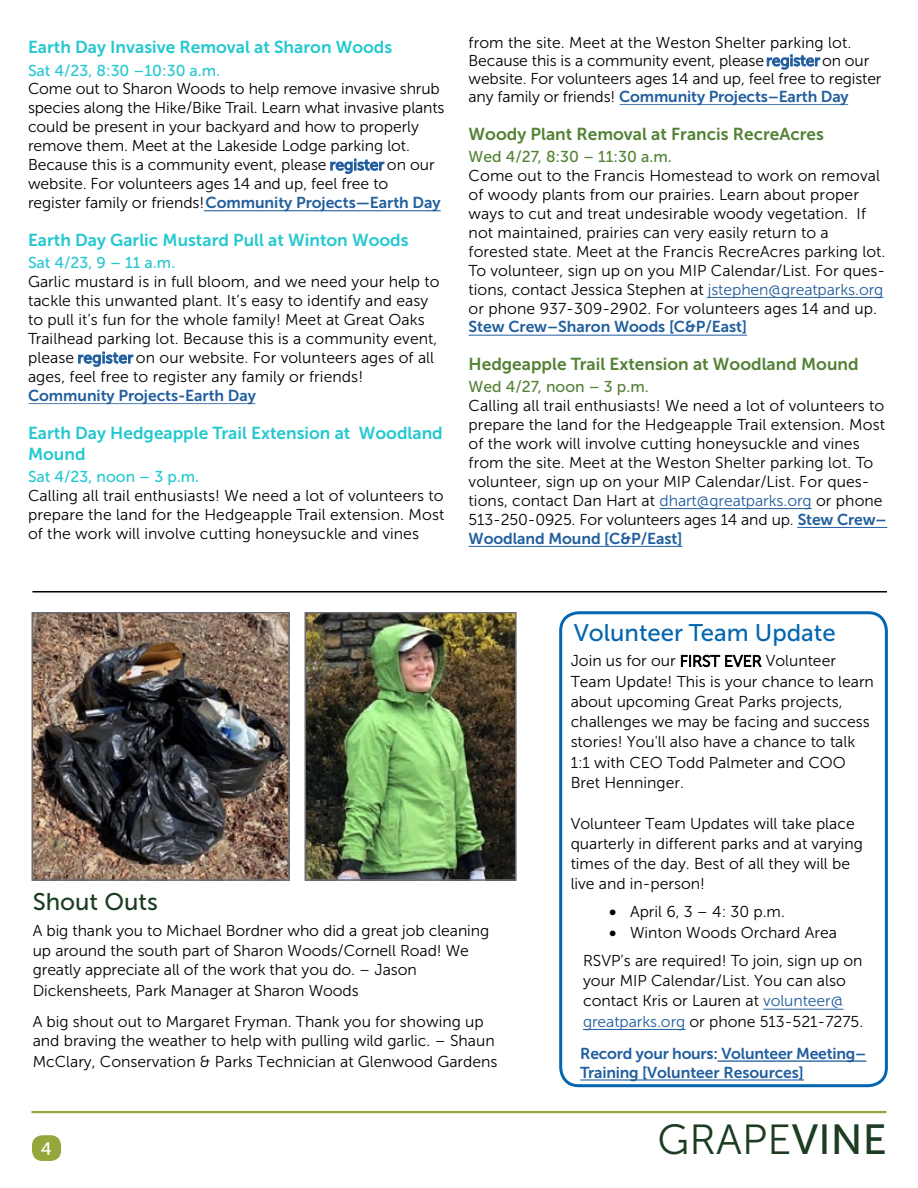
<style>
.page{position:relative;width:918px;height:1188px;background:#fff}
.page>*{position:absolute;margin:0;border:0;box-sizing:border-box;transform-origin:0 0}
.t1{font:42px "Museo Sans 300";letter-spacing:.005em;color:#1c3d21}
.t2{font:24px "Museo Sans 500";color:#0366b0}
.t3{font:24px "Museo Sans 500";color:#1c3d21}
.t4{font:18px "Museo Sans 500";color:#fff}
.t5{font:17.25px/20.7px "Museo Sans 700";color:#24c8d0}
.t6{font:17.25px "Museo Sans 700";color:#538135}
.t7{font:15.75px/18.9px "Museo Sans 300";color:#000}
.t8{font:15.75px/18.9px "Museo Sans 700";letter-spacing:-.005em;color:#215e9e}
.t9{font:15.75px "Museo Sans 500";color:#24c8d0}
.t10{font:15.75px "Museo Sans 500";color:#538135}
.s1{font-family:"Museo Sans 500";color:#215e9e}
.s2{font-family:"Museo Sans 300";color:#000}
.s3{color:#215e9e}
.s4{font-family:"Museo Sans 700";color:#215e9e}
.s5{font-family:"Museo Sans 500"}
</style>
<div class="page">
<hr style="left:32px;top:1111px;width:854px;height:2px;background:#96a63b">
<div style="left:32px;top:1135px;width:29px;height:26px;background:#96a63b;border-radius:10px"></div>
<hr style="left:29px;top:403px;width:226px;height:1px;background:#215e9e">
<hr style="left:204px;top:210px;width:237px;height:1px;background:#215e9e">
<hr style="left:469px;top:546px;width:213px;height:1px;background:#215e9e">
<hr style="left:797px;top:527px;width:90px;height:1px;background:#215e9e">
<hr style="left:660px;top:508px;width:152px;height:1px;background:#215e9e">
<hr style="left:469px;top:335px;width:278px;height:1px;background:#215e9e">
<hr style="left:708px;top:297px;width:175px;height:1px;background:#215e9e">
<hr style="left:620px;top:104px;width:228px;height:1px;background:#215e9e">
<img style="left:35px;top:615px;width:252px;height:263px">
<div style="left:32px;top:612px;width:258px;height:269px;border:2px solid #6d6e71"></div>
<hr style="left:32px;top:591px;width:855px;height:1px;background:#000">
<hr style="left:580px;top:1080px;width:224px;height:1px;background:#215e9e">
<hr style="left:718px;top:1061px;width:148px;height:1px;background:#215e9e">
<hr style="left:583px;top:1029px;width:102px;height:1px;background:#215e9e">
<hr style="left:763px;top:1009px;width:80px;height:1px;background:#215e9e">
<div style="left:559px;top:611px;width:329px;height:476px;border:3px solid #0366b0;border-radius:18px"></div>
<img style="left:307px;top:615px;width:207px;height:263px">
<div style="left:304px;top:612px;width:213px;height:269px;border:2px solid #6d6e71"></div>
<p class="t5" style="left:28px;top:37px;width:366px">Earth Day Invasive Removal at Sharon Woods</p>
<p class="t9" style="left:28px;top:62px;width:194px">Sat 4/23, 8:30 –10:30 a.m.</p>
<p class="t7" style="left:28px;top:80px;width:418px">Come out to Sharon Woods to help remove invasive shrub species along the Hike/Bike Trail. Learn what invasive plants could be present in your backyard and how to properly remove them. Meet at the Lakeside Lodge parking lot.<br>Because this is a community event, please <span class="s1">register</span> on our website. For volunteers ages 14 and up, feel free to</p>
<p class="t8" style="left:28px;top:193px;width:414px"><span class="s2">register family or friends!</span> Community Projects—Earth Day</p>
<p class="t5" style="left:28px;top:230px;width:382px">Earth Day Garlic Mustard Pull at Winton Woods</p>
<p class="t9" style="left:28px;top:254px;width:149px">Sat 4/23, 9 – 11 a.m.</p>
<p class="t7" style="left:28px;top:273px;width:413px">Garlic mustard is in full bloom, and we need your help to tackle this unwanted plant. It’s easy to identify and easy to pull it’s fun for the whole family! Meet at Great Oaks Trailhead parking lot. Because this is a community event, please <span class="s1">register</span> on our website. For volunteers ages of all ages, feel free to register any family or friends!</p>
<p class="t8" style="left:28px;top:386px;width:229px">Community Projects-Earth Day</p>
<p class="t5" style="left:28px;top:423px;width:416px">Earth Day Hedgeapple Trail Extension at Woodland<br>Mound</p>
<p class="t9" style="left:28px;top:468px;width:173px">Sat 4/23, noon – 3 p.m.</p>
<p class="t7" style="left:28px;top:486px;width:418px;text-align:justify">Calling all trail enthusiasts! We need a lot of volunteers to prepare the land for the Hedgeapple Trail extension. Most of the work will involve cutting honeysuckle and vines</p>
<p class="t7" style="left:469px;top:33px;width:414px;line-height:18.1px">from the site. Meet at the Weston Shelter parking lot.<br>Because this is a community event, please <span class="s1">register</span> on our website. For volunteers ages 14 and up, feel free to register</p>
<p class="t8" style="left:469px;top:87px;width:382px"><span class="s2">any family or friends!</span> Community Projects–Earth Day</p>
<p class="t6" style="left:469px;top:124px;width:357px">Woody Plant Removal at Francis RecreAcres</p>
<p class="t10" style="left:469px;top:148px;width:205px">Wed 4/27, 8:30 – 11:30 a.m.</p>
<p class="t7" style="left:469px;top:166px;width:418px">Come out to the Francis Homestead to work on removal of woody plants from our prairies. Learn about proper ways to cut and treat undesirable woody vegetation. If not maintained, prairies can very easily return to a forested state. Meet at the Francis RecreAcres parking lot.<br>To volunteer, sign up on you MIP Calendar/List. For ques&shy;tions, contact Jessica Stephen at <span class="s3">jstephen@greatparks.org </span>or phone 937-309-2902. For volunteers ages 14 and up.</p>
<p class="t8" style="left:469px;top:318px;width:280px">Stew Crew–Sharon Woods [C&amp;P/East]</p>
<p class="t6" style="left:469px;top:354px;width:392px">Hedgeapple Trail Extension at Woodland Mound</p>
<p class="t10" style="left:469px;top:378px;width:182px">Wed 4/27, noon – 3 p.m.</p>
<p class="t7" style="left:469px;top:396px;width:420px">Calling all trail enthusiasts! We need a lot of volunteers to prepare the land for the Hedgeapple Trail extension. Most of the work will involve cutting honeysuckle and vines from the site. Meet at the Weston Shelter parking lot. To volunteer, sign up on your MIP Calendar/List. For ques&shy;tions, contact Dan Hart at <span class="s3">dhart@greatparks.org</span> or phone 513-250-0925. For volunteers ages 14 and up. <span class="s4">Stew Crew–</span></p>
<p class="t8" style="left:469px;top:529px;width:215px">Woodland Mound [C&amp;P/East]</p>
<h2 class="t3" style="left:33px;top:888px;width:127px">Shout Outs</h2>
<p class="t7" style="left:33px;top:921px;width:458px;line-height:20.1px">A big thank you to Michael Bordner who did a great job cleaning up around the south part of Sharon Woods/Cornell Road! We greatly appreciate all of the work that you do. – Jason Dickensheets, Park Manager at Sharon Woods</p>
<p class="t7" style="left:33px;top:1011px;width:466px;line-height:20px">A big shout out to Margaret Fryman. Thank you for showing up and braving the weather to help with pulling wild garlic. – Shaun<br>McClary, Conservation &amp; Parks Technician at Glenwood Gardens</p>
<p class="t4" style="left:41px;top:1139px;width:12px">4</p>
<h2 class="t2" style="left:574px;top:620px;width:264px">Volunteer Team Update</h2>
<p class="t7" style="left:571px;top:651px;width:305px;line-height:20.2px">Join us for our FIRST EVER Volunteer Team Update! This is your chance to learn about upcoming Great Parks projects, challenges we may be facing and success stories! You'll also have a chance to talk 1:1 with CEO Todd Palmeter and COO Bret Henninger.</p>
<p class="t7" style="left:571px;top:813px;width:294px;line-height:20.2px">Volunteer Team Updates will take place quarterly in different parks and at varying times of the day. Best of all they will be live and in-person!</p>
<p class="t7" style="left:609px;top:903px;width:177px">• April 6, 3 – 4: 30 p.m.</p>
<p class="t7" style="left:583px;top:918px;width:281px;line-height:28.2px;text-align:center">• Winton Woods Orchard Area<br>RSVP’s are required! To join, sign up on</p>
<p class="t7" style="left:583px;top:971px;width:282px;line-height:20.2px">your MIP Calendar/List. You can also contact Kris or Lauren at <span class="s3">volunteer@ greatparks.org</span> or phone 513-521-7275.</p>
<p class="t8" style="left:580px;top:1044px;width:287px">Record your hours: Volunteer Meeting–<br>Training [Volunteer Resources]</p>
<h1 class="t1" style="left:657px;top:1116px;width:231px">GRAPE<span class="s5">VINE</span></h1>
</div>
